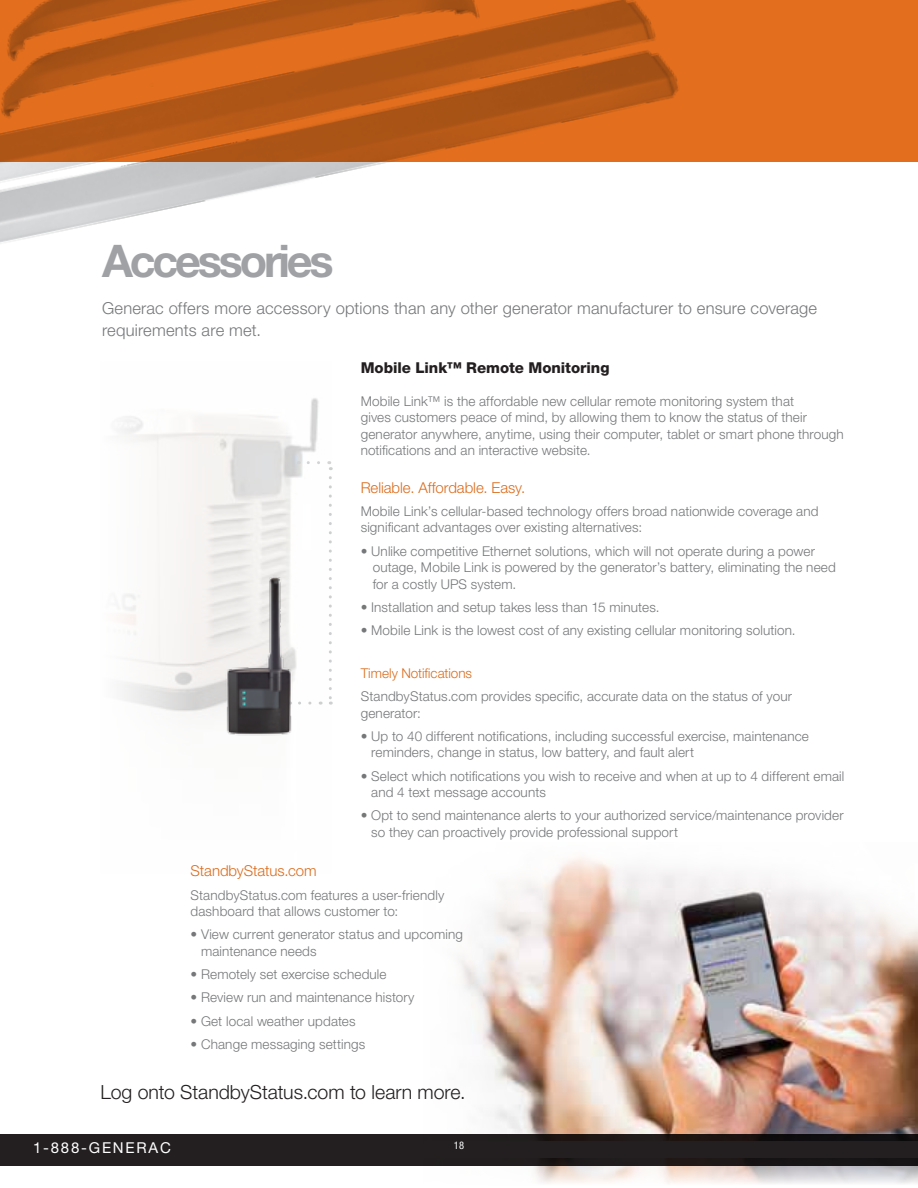
<style>
.page{position:relative;width:918px;height:1188px;background:#fff}
.page>*{position:absolute;margin:0;border:0;box-sizing:border-box;transform-origin:0 0}
.t1{font:700 45px "Helvetica Neue LT Std";letter-spacing:-.07em;color:#9fa1a4}
.t2{font:300 19.5px "Helvetica Neue LT Std";color:#231f20}
.t3{font:300 16.5px/22.5px "Helvetica Neue LT Std";letter-spacing:.01em;color:#757779}
.t4{font:300 15px "Helvetica Neue LT Std";letter-spacing:-.005em;color:#db6c1d}
.t5{font:800 15px "Helvetica Neue LT Std";color:#231f20}
.t6{font:15px "Helvetica Neue LT Std";letter-spacing:.12em;color:#fff}
.t7{font:300 13.5px/16.5px "Helvetica Neue LT Std";letter-spacing:.01em;color:#757779}
.t8{font:300 13.5px "Helvetica Neue LT Std";color:#db6c1d}
.t9{font:condensed 10.5px "Helvetica Neue LT Std";color:#fff}
</style>
<div class="page">
<img style="left:494px;top:856px;width:424px;height:278px">
<img style="left:0;top:162px;width:389px;height:82px">
<div style="left:0;top:1134px;width:918px;height:32px;background:#231f20"></div>
<svg style="left:0;top:0;width:918px;height:162px;fill:#e26e1d"></svg>
<img style="left:120px;top:398px;width:212px;height:314px">
<svg style="left:298px;top:461px;width:21px;height:3px"></svg>
<svg style="left:329px;top:461px;width:2px;height:9px"></svg>
<svg style="left:329px;top:478px;width:3px;height:227px"></svg>
<svg style="left:301px;top:702px;width:9px;height:3px"></svg>
<img style="left:214px;top:565px;width:87px;height:171px">
<h1 class="t1" style="left:102px;top:233px;width:233px">Accessories</h1>
<p class="t3" style="left:102px;top:296px;width:717px">Generac offers more accessory options than any other generator manufacturer to ensure coverage requirements are met.</p>
<p class="t5" style="left:361px;top:358px;width:250px">Mobile Link™ Remote Monitoring</p>
<p class="t7" style="left:361px;top:392px;width:485px">Mobile Link™ is the affordable new cellular remote monitoring system that<br>gives customers peace of mind, by allowing them to know the status of their generator anywhere, anytime, using their computer, tablet or smart phone through notifications and an interactive website.</p>
<p class="t4" style="left:361px;top:478px;width:166px">Reliable. Affordable. Easy.</p>
<p class="t7" style="left:361px;top:503px;width:459px">Mobile Link’s cellular-based technology offers broad nationwide coverage and significant advantages over existing alternatives:</p>
<p class="t7" style="left:373px;top:542px;width:465px;text-indent:-12px">• Unlike competitive Ethernet solutions, which will not operate during a power outage, Mobile Link is powered by the generator’s battery, eliminating the need for a costly UPS system.</p>
<p class="t7" style="left:361px;top:598px;width:300px">• Installation and setup takes less than 15 minutes.</p>
<p class="t7" style="left:361px;top:622px;width:436px">• Mobile Link is the lowest cost of any existing cellular monitoring solution.</p>
<p class="t8" style="left:361px;top:665px;width:113px">Timely Notifications</p>
<p class="t7" style="left:361px;top:688px;width:433px">StandbyStatus.com provides specific, accurate data on the status of your generator:</p>
<p class="t7" style="left:371px;top:727px;width:439px;text-indent:-11px">• Up to 40 different notifications, including successful exercise, maintenance reminders, change in status, low battery, and fault alert</p>
<p class="t7" style="left:371px;top:767px;width:475px;text-indent:-11px">• Select which notifications you wish to receive and when at up to 4 different email and 4 text message accounts</p>
<p class="t7" style="left:371px;top:807px;width:474px;text-indent:-11px">• Opt to send maintenance alerts to your authorized service/maintenance provider so they can proactively provide professional support</p>
<p class="t4" style="left:191px;top:862px;width:128px">StandbyStatus.com</p>
<p class="t7" style="left:191px;top:886px;width:255px">StandbyStatus.com features a user-friendly dashboard that allows customer to:</p>
<p class="t7" style="left:201px;top:926px;width:263px;text-indent:-11px">• View current generator status and upcoming maintenance needs</p>
<p class="t7" style="left:191px;top:966px;width:198px">• Remotely set exercise schedule</p>
<p class="t7" style="left:191px;top:989px;width:226px">• Review run and maintenance history</p>
<p class="t7" style="left:191px;top:1012px;width:167px">• Get local weather updates</p>
<p class="t7" style="left:191px;top:1036px;width:176px">• Change messaging settings</p>
<h2 class="t2" style="left:100px;top:1080px;width:367px">Log onto StandbyStatus.com to learn more.</h2>
<p class="t6" style="left:33px;top:1139px;width:139px">1-888-GENERAC</p>
<p class="t9" style="left:454px;top:1139px;width:12px">18</p>
</div>
